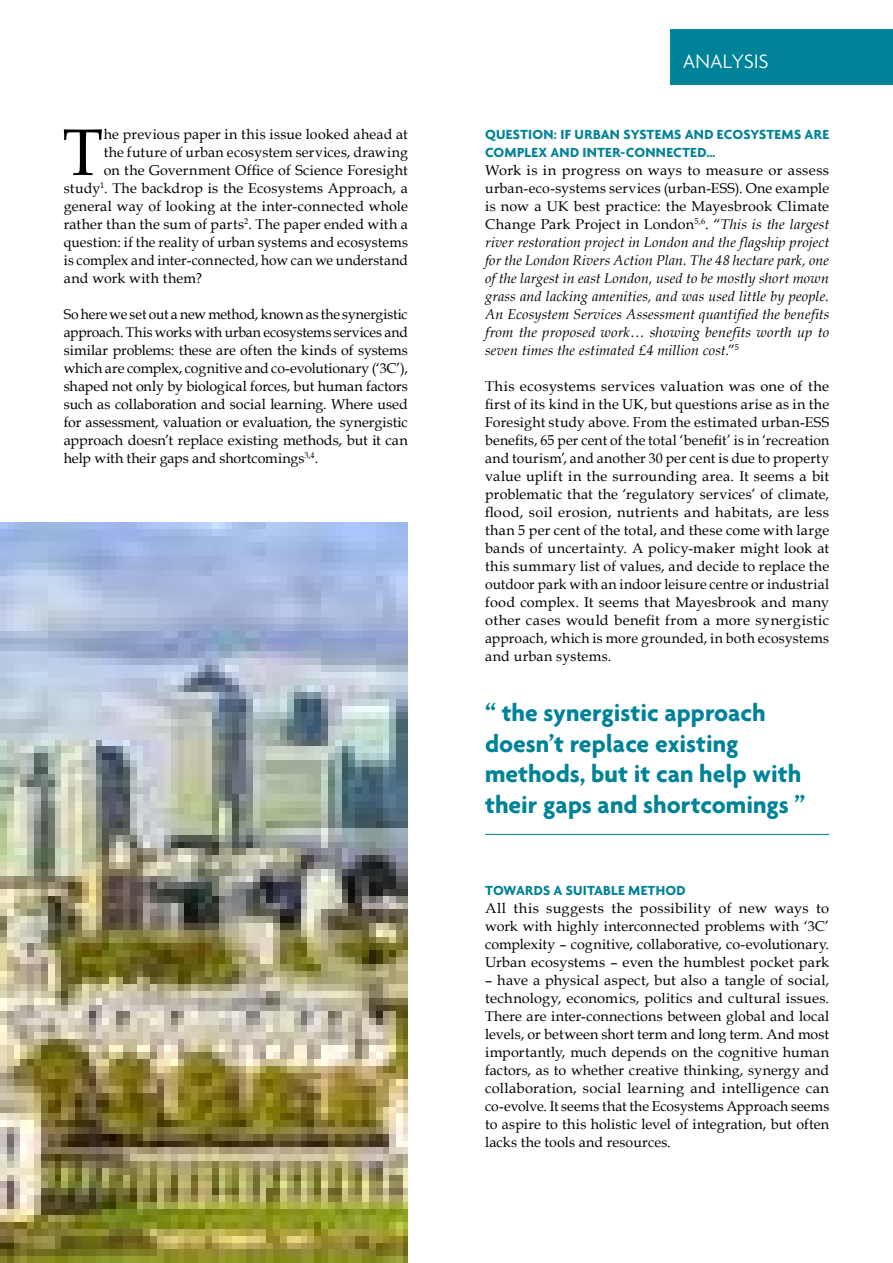
<style>
.page{position:relative;width:893px;height:1263px;background:#fff}
.page>*{position:absolute;margin:0;border:0;box-sizing:border-box;transform-origin:0 0}
.t1{font:65.85px "Book Antiqua";color:#000}
.t2{font:700 25.5px/30.6px "Agenda";color:#008298}
.t3{font:300 21px "Agenda";color:#fff}
.t4{font:14.25px/18px "Book Antiqua";letter-spacing:.01em;color:#000;text-align:justify}
.t5{font:italic 14.25px/18px "Book Antiqua";letter-spacing:.015em;color:#000;text-align:justify}
.t6{font:700 14.25px "Agenda";color:#008298}
.s1{font-style:normal}
</style>
<div class="page">
<div style="left:670px;top:29px;width:223px;height:56px;background:#008298"></div>
<img style="left:0;top:522px;width:408px;height:741px">
<hr style="left:485px;top:834px;width:344px;height:1px;background:#008298">
<h1 class="t1" style="left:63px;top:112px;width:42px">T</h1>
<p class="t4" style="left:104px;top:125px;width:306px">he previous paper in this issue looked ahead at</p>
<p class="t4" style="left:104px;top:143px;width:306px">the future of urban ecosystem services, drawing</p>
<p class="t4" style="left:104px;top:161px;width:306px">on the Government Office of Science Foresight</p>
<p class="t4" style="left:64px;top:179px;width:346px">study<sup>1</sup>. The backdrop is the Ecosystems Approach, a</p>
<p class="t4" style="left:64px;top:197px;width:346px">general way of looking at the inter-connected whole</p>
<p class="t4" style="left:64px;top:215px;width:346px">rather than the sum of parts<sup>2</sup>. The paper ended with a</p>
<p class="t4" style="left:64px;top:233px;width:346px">question: if the reality of urban systems and ecosystems</p>
<p class="t4" style="left:64px;top:251px;width:346px">is complex and inter-connected, how can we understand</p>
<p class="t4" style="left:64px;top:269px;width:140px">and work with them?</p>
<p class="t4" style="left:64px;top:305px;width:346px">So here we set out a new method, known as the synergistic approach. This works with urban ecosystems services and similar problems: these are often the kinds of systems which are complex, cognitive and co-evolutionary (‘3C’), shaped not only by biological forces, but human factors such as collaboration and social learning. Where used for assessment, valuation or evaluation, the synergistic approach doesn’t replace existing methods, but it can help with their gaps and shortcomings<sup>3,4</sup>.</p>
<h3 class="t3" style="left:683px;top:49px;width:59px">Analysis</h3>
<p class="t6" style="left:485px;top:126px;width:20px">QUESTION</p>
<p class="t6" style="left:554px;top:126px;width:31px">: IF URBAN</p>
<p class="t6" style="left:623px;top:126px;width:10px">SYSTEMS</p>
<p class="t6" style="left:685px;top:126px;width:11px">AND</p>
<p class="t6" style="left:717px;top:126px;width:10px">ECOSYSTEMS</p>
<p class="t6" style="left:805px;top:126px;width:10px">ARE</p>
<p class="t6" style="left:485px;top:144px;width:12px">COM</p>
<p class="t6" style="left:517px;top:144px;width:44px">PLEX AND</p>
<p class="t6" style="left:582px;top:144px;width:9px">INTER</p>
<p class="t6" style="left:621px;top:144px;width:16px">-CONNECTED</p>
<p class="t6" style="left:706px;top:144px;width:10px">…</p>
<p class="t5" style="left:485px;top:161px;width:346px"><span class="s1">Work is in progress on ways to measure or assess urban-eco-systems services (urban-ESS). One example is now a UK best practice: the Mayesbrook Climate Change Park Project in London</span><sup>5,6</sup><span class="s1">. “</span>This is the largest river restoration project in London and the flagship project for the London Rivers Action Plan. The 48 hectare park, one of the largest in east London, used to be mostly short mown grass and lacking amenities, and was used little by people.<br>An Ecosystem Services Assessment quantified the benefits from the proposed work… showing benefits worth up to seven times the estimated £4 million cost<span class="s1">.”</span><sup>5</sup></p>
<p class="t4" style="left:485px;top:377px;width:346px">This ecosystems services valuation was one of the first of its kind in the UK, but questions arise as in the Foresight study above. From the estimated urban-ESS benefits, 65 per cent of the total ‘benefit’ is in ‘recreation and tourism’, and another 30 per cent is due to property value uplift in the surrounding area. It seems a bit problematic that the ‘regulatory services’ of climate, flood, soil erosion, nutrients and habitats, are less than 5 per cent of the total, and these come with large bands of uncertainty. A policy-maker might look at this summary list of values, and decide to replace the outdoor park with an indoor leisure centre or industrial food complex. It seems that Mayesbrook and many other cases would benefit from a more synergistic approach, which is more grounded, in both ecosystems and urban systems.</p>
<h2 class="t2" style="left:485px;top:697px;width:322px">“ THE SYNERGISTIC APPROACH<br>DOESN’T REPLACE EXISTING<br>METHODS, BUT IT CAN HELP WITH<br>THEIR GAPS AND SHORTCOMINGS ”</h2>
<p class="t6" style="left:485px;top:882px;width:19px">TOWARDS</p>
<p class="t6" style="left:554px;top:882px;width:21px">A SUITABLE</p>
<p class="t6" style="left:628px;top:882px;width:11px">METHOD</p>
<p class="t4" style="left:485px;top:899px;width:346px">All this suggests the possibility of new ways to work with highly interconnected problems with ‘3C’ complexity – cognitive, collaborative, co-evolutionary.<br>Urban ecosystems – even the humblest pocket park</p>
<p class="t4" style="left:485px;top:971px;width:346px">– have a physical aspect, but also a tangle of social, technology, economics, politics and cultural issues.<br>There are inter-connections between global and local levels, or between short term and long term. And most importantly, much depends on the cognitive human factors, as to whether creative thinking, synergy and collaboration, social learning and intelligence can co-evolve. It seems that the Ecosystems Approach seems to aspire to this holistic level of integration, but often lacks the tools and resources.</p>
</div>
